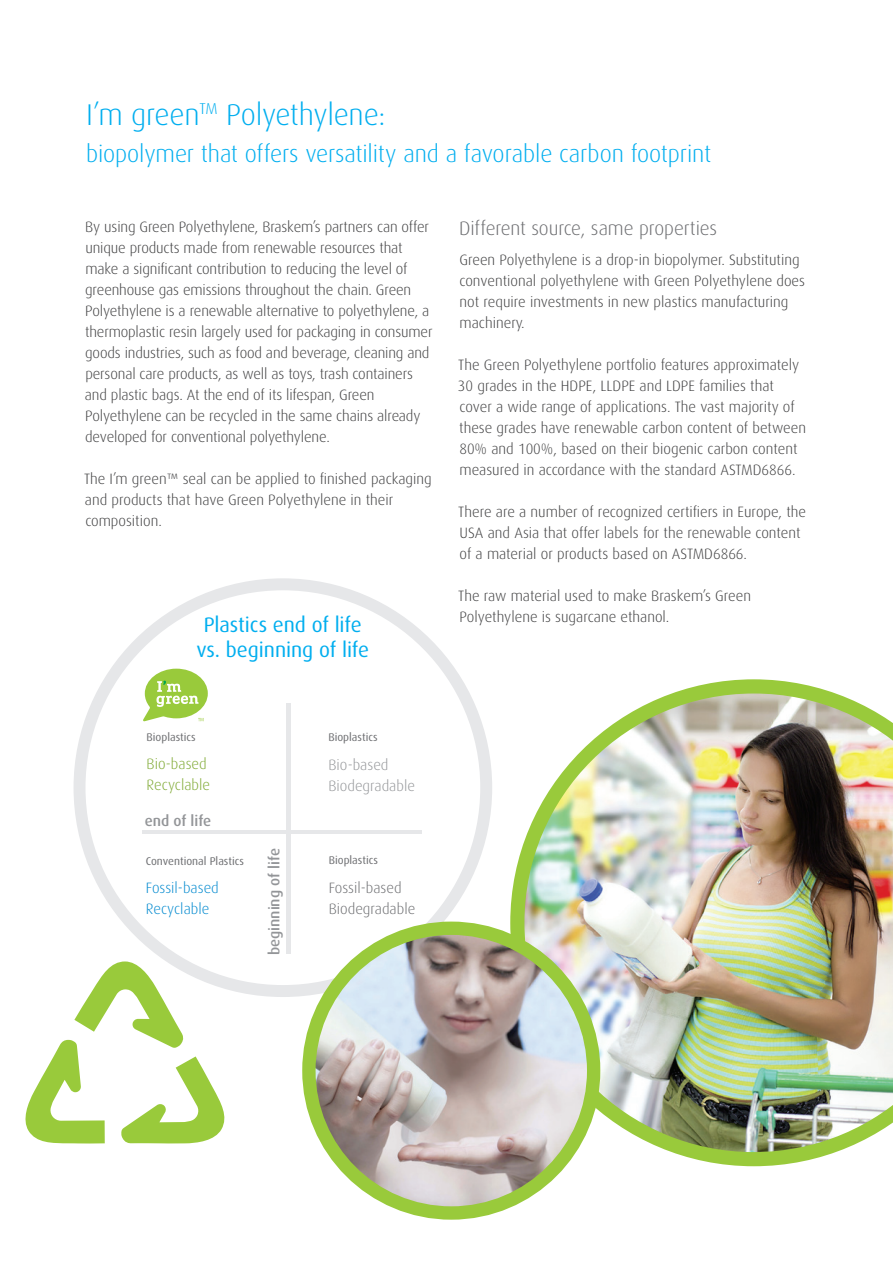
<style>
.page{position:relative;width:893px;height:1263px;background:#fff}
.page>*{position:absolute;margin:0;border:0;box-sizing:border-box;transform-origin:0 0}
.t1{font:300 30px "Dax";letter-spacing:-.01em;color:#00aeef}
.t2{font:300 24px "Dax";letter-spacing:-.005em;color:#00aeef}
.t3{font:21px/25.2px "Dax";letter-spacing:-.005em;color:#00aeef;text-align:center}
.t4{font:300 19.5px "Dax";letter-spacing:-.005em;color:#6c6d70}
.t5{font:300 15px/21px "Dax";letter-spacing:-.01em;color:#3e3e3f}
.t6{font:300 15px/21px "Dax";color:#6c6d70}
.t7{font:500 15px "Dax";color:#939598}
.t8{font:300 15px/21px "Dax";color:#939598}
.t9{font:300 15px/21px "Dax";color:#0089cf}
.t10{font:300 15px/21px "Dax";color:#7da830}
.t11{font:11.25px "Dax";color:#6c6d70}
</style>
<div class="page">
<div style="left:74px;top:578px;width:418px;height:419px;border:12px solid #e6e7e9;border-radius:50%"></div>
<svg style="left:143px;top:669px;width:65px;height:53px"></svg>
<svg style="left:25px;top:961px;width:204px;height:182px"></svg>
<img style="left:510px;top:679px;width:383px;height:487px">
<img style="left:309px;top:931px;width:285px;height:280px">
<div style="left:302px;top:921px;width:298px;height:299px;border:13px solid #99ca3b;border-radius:50%"></div>
<hr style="left:142px;top:830px;width:280px;height:4px;background:#e6e7e9">
<hr style="left:287px;top:703px;width:4px;height:251px;background:#e6e7e9">
<h1 class="t1" style="left:86px;top:98px;width:301px">I’m green<sup>TM</sup> Polyethylene:</h1>
<h2 class="t2" style="left:86px;top:141px;width:627px">biopolymer that offers versatility and a favorable carbon footprint</h2>
<p class="t5" style="left:85px;top:216px;width:349px">By using Green Polyethylene, Braskem’s partners can offer unique products made from renewable resources that make a significant contribution to reducing the level of greenhouse gas emissions throughout the chain. Green Polyethylene is a renewable alternative to polyethylene, a thermoplastic resin largely used for packaging in consumer goods industries, such as food and beverage, cleaning and personal care products, as well as toys, trash containers and plastic bags. At the end of its lifespan, Green Polyethylene can be recycled in the same chains already developed for conventional polyethylene.</p>
<p class="t5" style="left:84px;top:468px;width:349px">The I’m green™ seal can be applied to finished packaging and products that have Green Polyethylene in their composition.</p>
<h3 class="t3" style="left:196px;top:612px;width:174px">Plastics end of life vs. beginning of life</h3>
<h3 class="t4" style="left:459px;top:218px;width:260px">Different source, same properties</h3>
<p class="t5" style="left:459px;top:250px;width:347px">Green Polyethylene is a drop-in biopolymer. Substituting conventional polyethylene with Green Polyethylene does not require investments in new plastics manufacturing machinery.</p>
<p class="t5" style="left:458px;top:355px;width:350px">The Green Polyethylene portfolio features approximately 30 grades in the HDPE, LLDPE and LDPE families that cover a wide range of applications. The vast majority of these grades have renewable carbon content of between 80% and 100%, based on their biogenic carbon content measured in accordance with the standard ASTMD6866.</p>
<p class="t5" style="left:458px;top:502px;width:349px">There are a number of recognized certifiers in Europe, the<br>USA and Asia that offer labels for the renewable content of a material or products based on ASTMD6866.</p>
<p class="t5" style="left:458px;top:586px;width:294px">The raw material used to make Braskem’s Green<br>Polyethylene is sugarcane ethanol.</p>
<p class="t11" style="left:147px;top:731px;width:51px">Bioplastics</p>
<p class="t10" style="left:147px;top:754px;width:65px">Bio-based<br>Recyclable</p>
<p class="t7" style="left:145px;top:812px;width:68px">end of life</p>
<p class="t11" style="left:146px;top:855px;width:100px">Conventional Plastics</p>
<p class="t9" style="left:146px;top:878px;width:74px">Fossil-based<br>Recyclable</p>
<p class="t7" style="left:266px;top:955px;width:109px;rotate:-90deg">beginning of life</p>
<p class="t11" style="left:328px;top:731px;width:51px">Bioplastics</p>
<p class="t8" style="left:328px;top:754px;width:88px">Bio-based<br>Biodegradable</p>
<p class="t11" style="left:329px;top:854px;width:51px">Bioplastics</p>
<p class="t6" style="left:329px;top:877px;width:88px">Fossil-based<br>Biodegradable</p>
</div>
